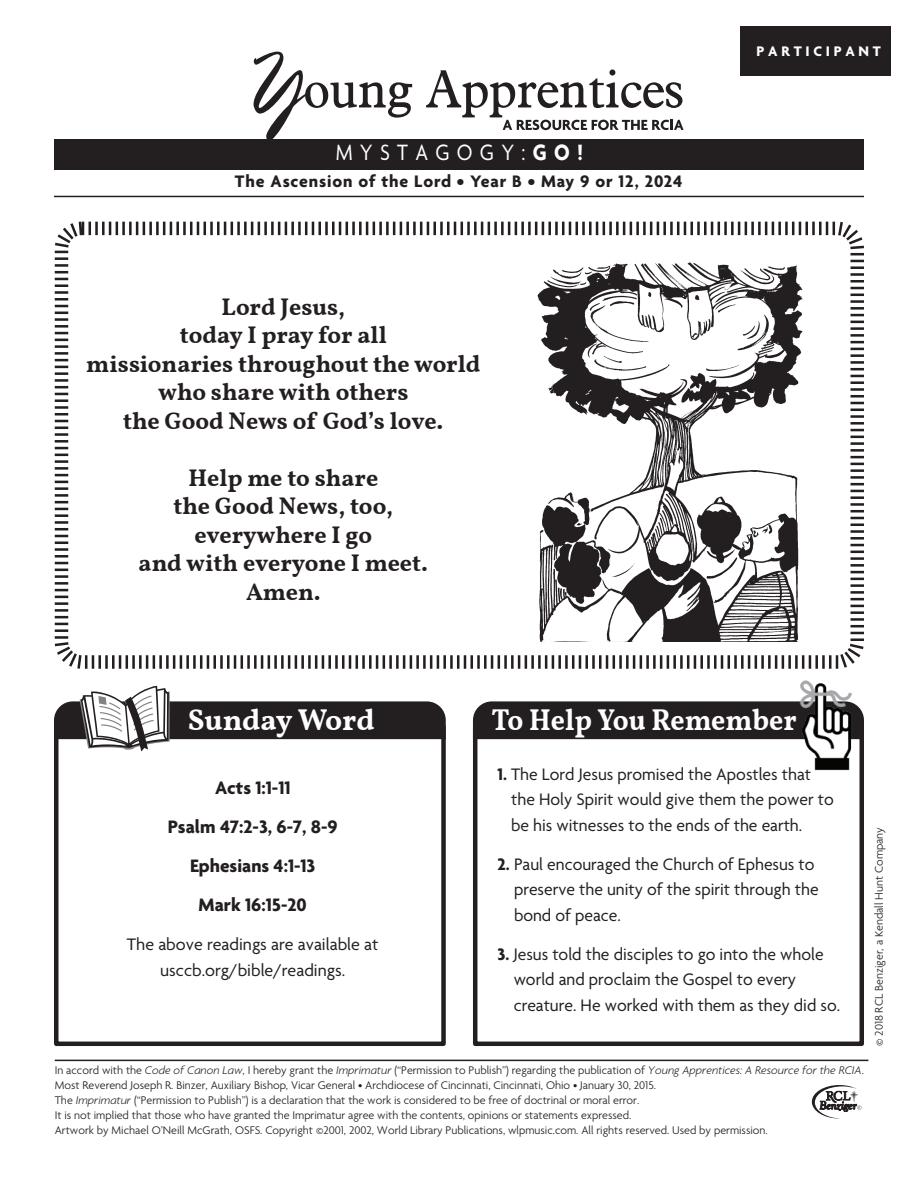
<style>
.page{position:relative;width:918px;height:1188px;background:#fff}
.page>*{position:absolute;margin:0;border:0;box-sizing:border-box;transform-origin:0 0}
.t1{font:700 30px "Vollkorn";color:#fff;scale:.93 1}
.t2{font:700 30px "Vollkorn";color:#fff}
.Prayer{font:700 24px "Vollkorn";color:#231f20}
.t3{font:24px "Agenda";letter-spacing:.35em;color:#fff;scale:.87 1}
.Sunday_Scripture_Words{font:700 19.5px "Agenda";color:#231f20}
.To_help_you_rem_text{font:18px/25.5px "Agenda";color:#231f20}
.the_above_readings{font:18px/25.5px "Agenda";color:#231f20;text-align:center}
.t4{font:700 18px "Agenda";letter-spacing:.05em;color:#231f20}
.t5{font:700 15px "Agenda";letter-spacing:.25em;color:#fff}
.Bottom_rule{font:300 12px/15px "Agenda";color:#231f20}
.s1{font-weight:700}
.s2{font-style:italic}
</style>
<div class="page">
<div style="left:54px;top:725px;width:392px;height:321px;border:4px solid #231f20"></div>
<div style="left:473px;top:725px;width:391px;height:321px;border:4px solid #231f20"></div>
<div style="left:473px;top:701px;width:391px;height:38px;background:#231f20"></div>
<svg style="left:54px;top:686px;width:392px;height:66px"></svg>
<svg style="left:54px;top:221px;width:810px;height:448px"></svg>
<img style="left:792px;top:680px;width:69px;height:91px">
<div style="left:740px;top:27px;width:151px;height:49px;background:#231f20"></div>
<svg style="left:254px;top:52px;width:158px;height:87px"></svg>
<svg style="left:426px;top:69px;width:258px;height:61px"></svg>
<div style="left:54px;top:139px;width:810px;height:30px;background:#231f20"></div>
<hr style="left:54px;top:196px;width:810px;height:1px;background:#231f20">
<img style="left:534px;top:254px;width:271px;height:387px">
<svg style="left:812px;top:1085px;width:49px;height:34px"></svg>
<hr style="left:55px;top:1060px;width:813px;height:1px;background:#231f20">
<p class="t3" style="left:336px;top:139px;width:286px">MYSTAGOGY:<span class="s1">GO!</span></p>
<p class="t4" style="left:235px;top:171px;width:449px">The Ascension of the Lord • Year B • May 9 or 12, 2024</p>
<p class="Prayer" style="left:222px;top:289px;width:125px">Lord Jesus,</p>
<p class="Prayer" style="left:180px;top:317px;width:208px">today I pray for all</p>
<p class="Prayer" style="left:86px;top:346px;width:396px">missionaries throughout the world</p>
<p class="Prayer" style="left:158px;top:374px;width:252px">who share with others</p>
<p class="Prayer" style="left:123px;top:403px;width:322px">the Good News of God’s love.</p>
<p class="Prayer" style="left:188px;top:460px;width:191px">Help me to share</p>
<p class="Prayer" style="left:174px;top:488px;width:221px">the Good News, too,</p>
<p class="Prayer" style="left:194px;top:517px;width:179px">everywhere I go</p>
<p class="Prayer" style="left:139px;top:545px;width:291px">and with everyone I meet.</p>
<p class="Prayer" style="left:246px;top:574px;width:76px">Amen.</p>
<p class="t5" style="left:757px;top:43px;width:126px">PARTICIPANT</p>
<p class="t2" style="left:188px;top:697px;width:188px">Sunday Word</p>
<p class="t1" style="left:492px;top:697px;width:330px">To Help You Remember</p>
<p class="Sunday_Scripture_Words" style="left:215px;top:777px;width:77px">Acts 1:1-11</p>
<p class="Sunday_Scripture_Words" style="left:168px;top:816px;width:172px">Psalm 47:2-3, 6-7, 8-9</p>
<p class="Sunday_Scripture_Words" style="left:190px;top:855px;width:127px">Ephesians 4:1-13</p>
<p class="Sunday_Scripture_Words" style="left:199px;top:894px;width:110px">Mark 16:15-20</p>
<p class="the_above_readings" style="left:127px;top:933px;width:253px">The above readings are available at usccb.org/bible/readings.</p>
<p class="To_help_you_rem_text" style="left:511px;top:762px;width:324px;text-indent:-14px"><span class="s1">1.</span> The Lord Jesus promised the Apostles that the Holy Spirit would give them the power to be his witnesses to the ends of the earth.</p>
<p class="To_help_you_rem_text" style="left:514px;top:852px;width:306px;text-indent:-16px"><span class="s1">2.</span> Paul encouraged the Church of Ephesus to preserve the unity of the spirit through the bond of peace.</p>
<p class="To_help_you_rem_text" style="left:514px;top:942px;width:328px;text-indent:-16px"><span class="s1">3.</span> Jesus told the disciples to go into the whole world and proclaim the Gospel to every creature. He worked with them as they did so.</p>
<p class="Bottom_rule" style="left:55px;top:1063px;width:811px">In accord with the <span class="s2">Code of Canon Law</span>, I hereby grant the <span class="s2">Imprimatur</span> (“Permission to Publish”) regarding the publication of <span class="s2">Young Apprentices: A Resource for the RCIA</span>.<br>Most Reverend Joseph R. Binzer, Auxiliary Bishop, Vicar General • Archdiocese of Cincinnati, Cincinnati, Ohio • January 30, 2015.<br>The <span class="s2">Imprimatur</span> (“Permission to Publish”) is a declaration that the work is considered to be free of doctrinal or moral error.<br>It is not implied that those who have granted the Imprimatur agree with the contents, opinions or statements expressed.<br>Artwork by Michael O’Neill McGrath, OSFS. Copyright ©2001, 2002, World Library Publications, wlpmusic.com. All rights reserved. Used by permission.</p>
<p class="Bottom_rule" style="left:872px;top:1046px;width:221px;rotate:-90deg">© 2018 RCL Benziger, a Kendall Hunt Company</p>
</div>
